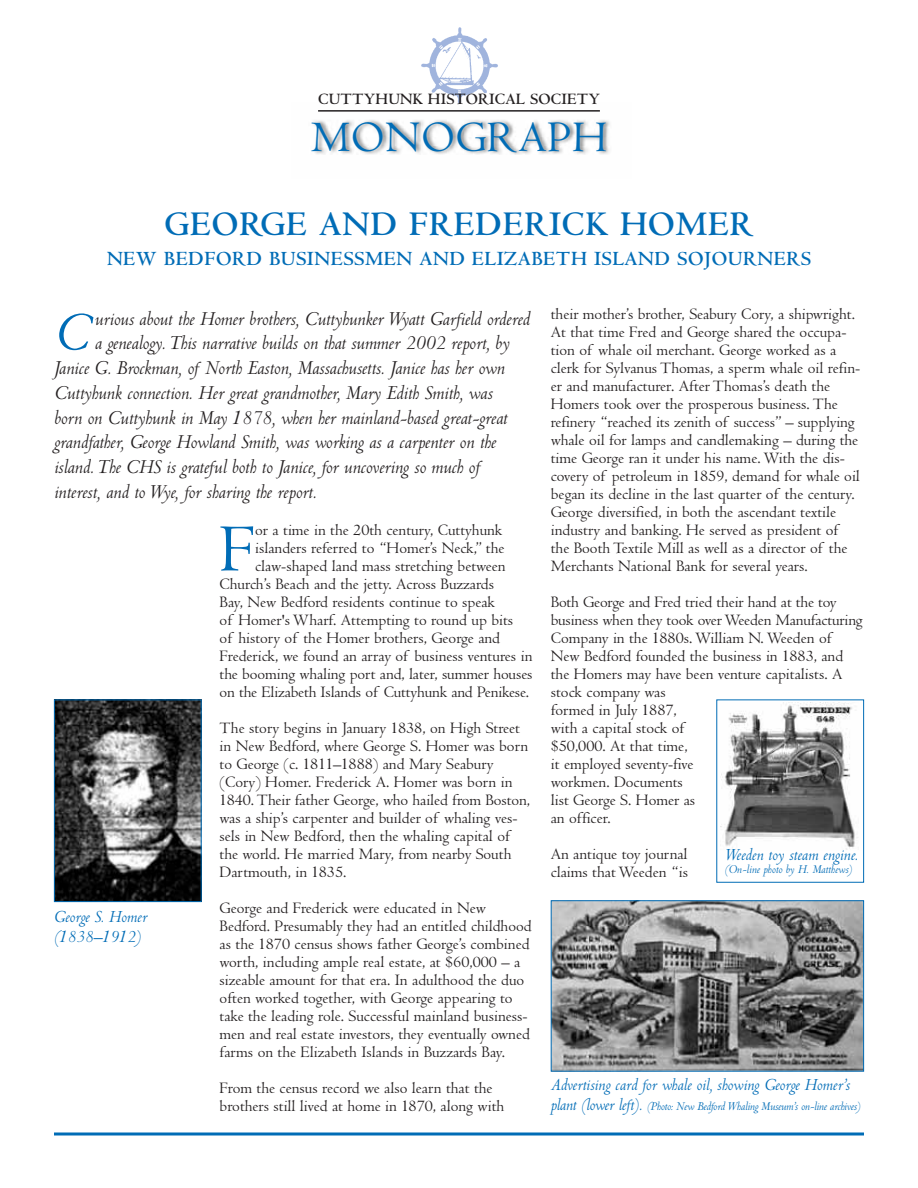
<style>
.page{position:relative;width:918px;height:1188px;background:#fff}
.page>*{position:absolute;margin:0;border:0;box-sizing:border-box;transform-origin:0 0}
.t1{font:69.9px "Centaur";color:#006cb6}
.t2{font:italic 57.75px "Centaur";color:#006cb6}
.t3{font:45px "Centaur";letter-spacing:.025em;color:#006cb6}
.t4{font:700 36px "Centaur";letter-spacing:.025em;color:#006cb6}
.t5{font:italic 21px "Centaur";letter-spacing:-.005em;color:#231f20}
.t6{font:700 21px "Centaur";letter-spacing:.025em;color:#006cb6}
.t7{font:italic 18px/19.5px "Centaur";color:#006cb6}
.t8{font:16.5px/18px "Centaur";color:#231f20}
.t9{font:700 16.5px "Centaur";letter-spacing:.01em;color:#231f20}
.t10{font:italic 12.75px "Centaur";letter-spacing:-.015em;color:#006cb6}
.s1{font-family:"Granjon"}
.s2{font-size:18px}
</style>
<div class="page">
<img style="left:314px;top:120px;width:296px;height:35px">
<img style="left:421px;top:27px;width:77px;height:77px">
<svg style="left:54px;top:1132px;width:810px;height:4px;background:#3f90c8"></svg>
<hr style="left:318px;top:110px;width:282px;height:2px;background:#231f20">
<img style="left:56px;top:701px;width:144px;height:199px">
<div style="left:54px;top:699px;width:148px;height:203px;border:1px solid #006cb6"></div>
<img style="left:553px;top:902px;width:309px;height:168px">
<div style="left:551px;top:900px;width:313px;height:172px;border:1px solid #006cb6"></div>
<img style="left:720px;top:703px;width:138px;height:147px">
<div style="left:716px;top:699px;width:148px;height:184px;border:1px solid #006cb6"></div>
<p class="t9" style="left:318px;top:93px;width:283px">CUTTYHUNK HISTORICAL SOCIETY</p>
<h3 class="t3" style="left:311px;top:120px;width:298px">MONOGRAPH</h3>
<h3 class="t4" style="left:165px;top:211px;width:590px">GEORGE AND FREDERICK HOMER</h3>
<p class="t6" style="left:107px;top:251px;width:705px">NEW BEDFORD BUSINESSMEN AND ELIZABETH ISLAND SOJOURNERS</p>
<h2 class="t2" style="left:54px;top:311px;width:37px">C</h2>
<p class="t5" style="left:95px;top:311px;width:437px">urious about the Homer brothers, Cuttyhunker Wyatt Garfield ordered</p>
<p class="t5" style="left:95px;top:335px;width:416px">a genealogy. This narrative builds on that summer 2002 report, by</p>
<p class="t5" style="left:54px;top:360px;width:452px">Janice G. Brockman, of North Easton, Massachusetts. Janice has her own</p>
<p class="t5" style="left:54px;top:385px;width:440px">Cuttyhunk connection. Her great grandmother, Mary Edith Smith, was</p>
<p class="t5" style="left:54px;top:410px;width:455px">born on Cuttyhunk in May <span class="s1">1</span>878, when her mainland-based great-great</p>
<p class="t5" style="left:54px;top:434px;width:444px">grandfather, George Howland Smith, was working as a carpenter on the</p>
<p class="t5" style="left:54px;top:459px;width:428px">island. The CHS is grateful both to Janice, for uncovering so much of</p>
<p class="t5" style="left:54px;top:484px;width:264px">interest, and to Wye, for sharing the report.</p>
<p class="t7" style="left:54px;top:909px;width:95px">George S. Homer (<span class="s1">1</span>838–<span class="s1">1</span>9<span class="s1">1</span>2)</p>
<h1 class="t1" style="left:220px;top:524px;width:37px">F</h1>
<p class="t8" style="left:255px;top:522px;width:249px">or a time in the 20th century, Cuttyhunk</p>
<p class="t8" style="left:255px;top:540px;width:251px">islanders referred to “Homer’s Neck,” the</p>
<p class="t8" style="left:255px;top:558px;width:252px">claw-shaped land mass stretching between</p>
<p class="t8" style="left:220px;top:576px;width:276px">Church’s Beach and the jetty. Across Buzzards</p>
<p class="t8" style="left:220px;top:594px;width:277px">Bay, New Bedford residents continue to speak</p>
<p class="t8" style="left:220px;top:612px;width:295px">of Homer's Wharf. Attempting to round up bits</p>
<p class="t8" style="left:220px;top:630px;width:282px">of history of the Homer brothers, George and</p>
<p class="t8" style="left:220px;top:648px;width:314px">Frederick, we found an array of business ventures in</p>
<p class="t8" style="left:220px;top:666px;width:315px">the booming whaling port and, later, summer houses</p>
<p class="t8" style="left:220px;top:684px;width:311px">on the Elizabeth Islands of Cuttyhunk and Penikese.</p>
<p class="t8" style="left:220px;top:720px;width:312px">The story begins in January <span class="s1">1</span>838, on High Street in New Bedford, where George S. Homer was born to George (c. <span class="s1">1</span>8<span class="s1">11</span>–<span class="s1">1</span>888) and Mary Seabury (Cory) Homer. Frederick A. Homer was born in <span class="s1">1</span>840. Their father George, who hailed from Boston, was a ship’s carpenter and builder of whaling ves&shy;sels in New Bedford, then the whaling capital of the world. He married Mary, from nearby South Dartmouth, in <span class="s1">1</span>835.</p>
<p class="t8" style="left:220px;top:900px;width:314px">George and Frederick were educated in New Bedford. Presumably they had an entitled childhood as the <span class="s1">1</span>870 census shows father George’s combined worth, including ample real estate, at $60,000 – a sizeable amount for that era. In adulthood the duo often worked together, with George appearing to take the leading role. Successful mainland business&shy;men and real estate investors, they eventually owned farms on the Elizabeth Islands in Buzzards Bay.</p>
<p class="t8" style="left:220px;top:1080px;width:286px">From the census record we also learn that the brothers still lived at home in <span class="s1">1</span>870, along with</p>
<p class="t8" style="left:551px;top:306px;width:311px">their mother’s brother, Seabury Cory, a shipwright.<br>At that time Fred and George shared the occupa&shy;tion of whale oil merchant. George worked as a clerk for Sylvanus Thomas, a sperm whale oil refin&shy;er and manufacturer. After Thomas’s death the Homers took over the prosperous business. The refinery “reached its zenith of success” – supplying whale oil for lamps and candlemaking – during the time George ran it under his name. With the dis&shy;covery of petroleum in <span class="s1">1</span>859, demand for whale oil began its decline in the last quarter of the century.<br>George diversified, in both the ascendant textile industry and banking. He served as president of the Booth Textile Mill as well as a director of the Merchants National Bank for several years.</p>
<p class="t8" style="left:551px;top:594px;width:314px">Both George and Fred tried their hand at the toy business when they took over Weeden Manufacturing<br>Company in the <span class="s1">1</span>880s. William N. Weeden of<br>New Bedford founded the business in <span class="s1">1</span>883, and the Homers may have been venture capitalists. A stock company was<br>formed in July <span class="s1">1</span>887,<br>with a capital stock of<br>$50,000. At that time,<br>it employed seventy-five<br>workmen. Documents<br>list George S. Homer as<br>an officer.</p>
<p class="t8" style="left:551px;top:846px;width:139px">An antique toy journal claims that Weeden “is</p>
<p class="t7" style="left:724px;top:846px;width:135px">Weeden toy steam engine.</p>
<p class="t10" style="left:724px;top:864px;width:130px">(On-line photo by H. Matthews)</p>
<p class="t7" style="left:551px;top:1077px;width:301px">Advertising card for whale oil, showing George Homer’s</p>
<p class="t10" style="left:551px;top:1101px;width:312px"><span class="s2">plant (lower left).</span> (Photo: New Bedford Whaling Museum’s on-line archives)</p>
</div>
